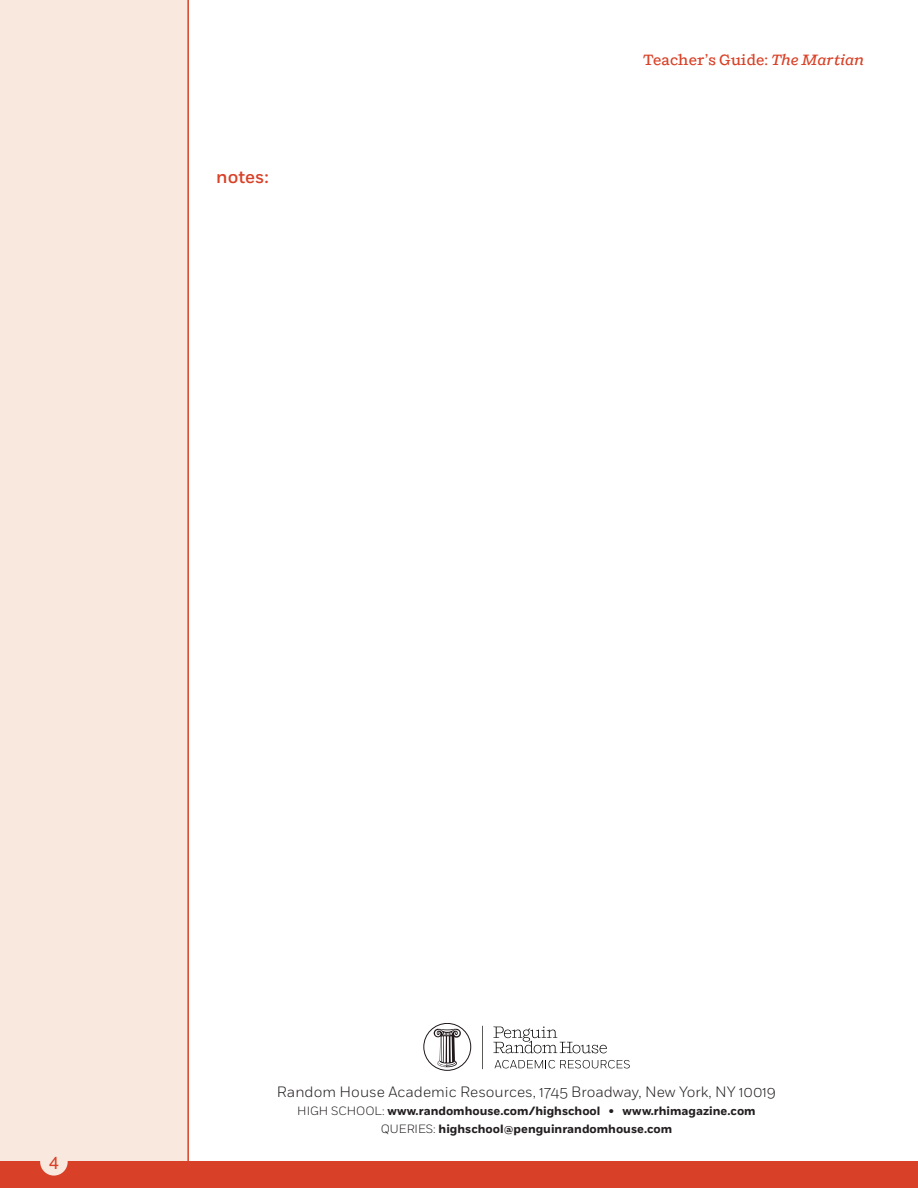
<style>
.page{position:relative;width:918px;height:1188px;background:#fff}
.page>*{position:absolute;margin:0;border:0;box-sizing:border-box;transform-origin:0 0}
.t1{font:500 18px "Fort";color:#d84127}
.t2{font:18px "Akzidenz Grotesk BE";color:#d84127}
.t3{font:300 15px "Fort";color:#231f20}
.t4{font:500 15px "Shift";color:#d84127}
.t5{font:700 12px/18px "Fort";color:#231f20;text-align:center}
.s1{font-style:italic}
.s2{font-weight:300}
</style>
<div class="page">
<div style="left:0;top:0;width:188px;height:1167px;background:#f9e8dd"></div>
<hr style="left:187px;top:0;width:2px;height:1188px;background:#d84127">
<div style="left:0;top:1162px;width:918px;height:26px;background:#d84127"></div>
<div style="left:40px;top:1148px;width:28px;height:28px;background:#f9e8dd;border-radius:50%"></div>
<svg style="left:482px;top:1026px;width:148px;height:43px"></svg>
<svg style="left:434px;top:1029px;width:27px;height:39px"></svg>
<div style="left:424px;top:1023px;width:47px;height:48px;border:1px solid #1f171a;border-radius:50%"></div>
<h1 class="t1" style="left:216px;top:166px;width:54px">notes:</h1>
<p class="t4" style="left:643px;top:51px;width:222px">Teacher’s Guide: <span class="s1">The Martian</span></p>
<h1 class="t2" style="left:49px;top:1152px;width:12px">4</h1>
<p class="t3" style="left:277px;top:1083px;width:501px">Random House Academic Resources, 1745 Broadway, New York, NY 10019</p>
<p class="t5" style="left:297px;top:1103px;width:460px"><span class="s2">HIGH SCHOOL:</span> www.randomhouse.com/highschool • www.rhimagazine.com<br><span class="s2">QUERIES:</span> highschool@penguinrandomhouse.com</p>
</div>
